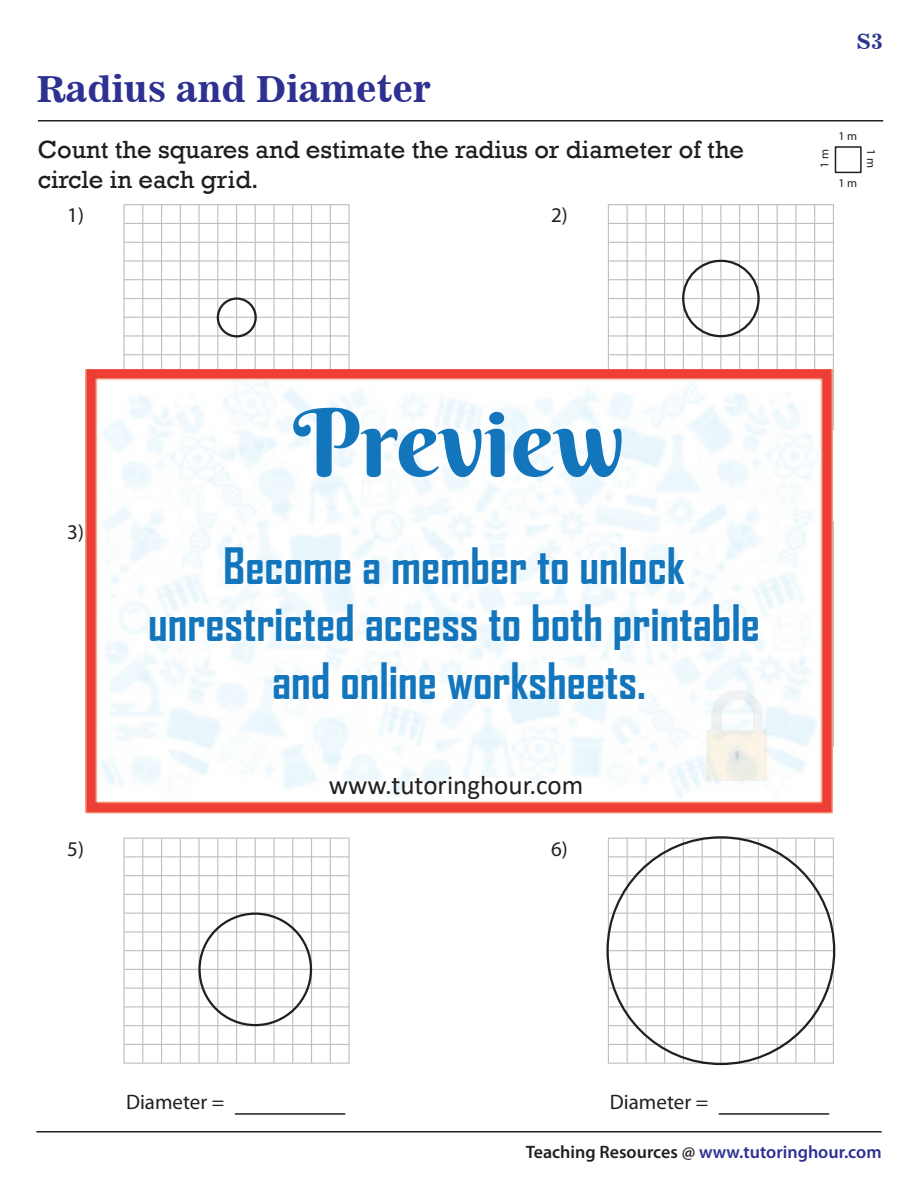
<style>
.page{position:relative;width:918px;height:1188px;background:#fff}
.page>*{position:absolute;margin:0;border:0;box-sizing:border-box;transform-origin:0 0}
.t1{font:94.05px "Berkshire Swash";color:#1375bc}
.t2{font:700 48px/57.6px "Agency FB";color:#1375bc;text-align:center}
.t3{font:36px "News 701 BT Bold A";color:#2e3092}
.t4{font:27px "Calibri";color:#211e1e}
.t5{font:25.5px "Rockwell";color:#211e1e}
.t6{font:21px "Myriad Pro";color:#231f20}
.t7{font:21px "News 701 BT Bold A";color:#2c3590}
.t8{font:600 18px "Myriad Pro";color:#2e3092}
.t9{font:12px "Myriad Pro";color:#231f20}
.s1{color:#231f20}
</style>
<div class="page">
<hr style="left:38px;top:120px;width:845px;height:2px;background:#231f20">
<hr style="left:36px;top:1131px;width:846px;height:2px;background:#231f20">
<div style="left:608px;top:838px;width:226px;height:226px;border:1px solid #bdbec1"></div>
<hr style="left:608px;top:1044px;width:225px;height:1px;background:#bdbec1">
<hr style="left:608px;top:1025px;width:225px;height:1px;background:#bdbec1">
<hr style="left:608px;top:1006px;width:225px;height:1px;background:#bdbec1">
<hr style="left:608px;top:988px;width:225px;height:1px;background:#bdbec1">
<hr style="left:608px;top:969px;width:225px;height:1px;background:#bdbec1">
<hr style="left:608px;top:950px;width:225px;height:1px;background:#bdbec1">
<hr style="left:608px;top:931px;width:225px;height:2px;background:#bdbec1">
<hr style="left:608px;top:913px;width:225px;height:1px;background:#bdbec1">
<hr style="left:608px;top:894px;width:225px;height:1px;background:#bdbec1">
<hr style="left:608px;top:875px;width:225px;height:1px;background:#bdbec1">
<hr style="left:608px;top:856px;width:225px;height:1px;background:#bdbec1">
<hr style="left:814px;top:838px;width:1px;height:225px;background:#bdbec1">
<hr style="left:795px;top:838px;width:1px;height:225px;background:#bdbec1">
<hr style="left:777px;top:838px;width:1px;height:225px;background:#bdbec1">
<hr style="left:758px;top:838px;width:1px;height:225px;background:#bdbec1">
<hr style="left:739px;top:838px;width:1px;height:225px;background:#bdbec1">
<hr style="left:720px;top:838px;width:1px;height:225px;background:#bdbec1">
<hr style="left:702px;top:838px;width:1px;height:225px;background:#bdbec1">
<hr style="left:683px;top:838px;width:1px;height:225px;background:#bdbec1">
<hr style="left:664px;top:838px;width:1px;height:225px;background:#bdbec1">
<hr style="left:645px;top:838px;width:1px;height:225px;background:#bdbec1">
<hr style="left:627px;top:838px;width:1px;height:225px;background:#bdbec1">
<div style="left:123px;top:204px;width:227px;height:226px;border:1px solid #bdbec1"></div>
<hr style="left:124px;top:354px;width:225px;height:1px;background:#bdbec1">
<hr style="left:124px;top:335px;width:225px;height:2px;background:#bdbec1">
<hr style="left:124px;top:317px;width:225px;height:1px;background:#bdbec1">
<hr style="left:124px;top:298px;width:225px;height:1px;background:#bdbec1">
<hr style="left:124px;top:279px;width:225px;height:1px;background:#bdbec1">
<hr style="left:124px;top:260px;width:225px;height:2px;background:#bdbec1">
<hr style="left:124px;top:242px;width:225px;height:1px;background:#bdbec1">
<hr style="left:124px;top:223px;width:225px;height:1px;background:#bdbec1">
<hr style="left:330px;top:205px;width:1px;height:225px;background:#bdbec1">
<hr style="left:311px;top:205px;width:1px;height:225px;background:#bdbec1">
<hr style="left:292px;top:205px;width:1px;height:225px;background:#bdbec1">
<hr style="left:273px;top:205px;width:2px;height:225px;background:#bdbec1">
<hr style="left:255px;top:205px;width:1px;height:225px;background:#bdbec1">
<hr style="left:236px;top:205px;width:1px;height:225px;background:#bdbec1">
<hr style="left:217px;top:205px;width:1px;height:225px;background:#bdbec1">
<hr style="left:198px;top:205px;width:2px;height:225px;background:#bdbec1">
<hr style="left:180px;top:205px;width:1px;height:225px;background:#bdbec1">
<hr style="left:161px;top:205px;width:1px;height:225px;background:#bdbec1">
<hr style="left:142px;top:205px;width:1px;height:225px;background:#bdbec1">
<hr style="left:608px;top:727px;width:225px;height:1px;background:#bdbec1">
<hr style="left:608px;top:708px;width:225px;height:1px;background:#bdbec1">
<hr style="left:608px;top:690px;width:225px;height:1px;background:#bdbec1">
<hr style="left:608px;top:671px;width:225px;height:1px;background:#bdbec1">
<hr style="left:608px;top:652px;width:225px;height:1px;background:#bdbec1">
<hr style="left:608px;top:633px;width:225px;height:2px;background:#bdbec1">
<hr style="left:608px;top:615px;width:225px;height:1px;background:#bdbec1">
<hr style="left:608px;top:596px;width:225px;height:1px;background:#bdbec1">
<hr style="left:608px;top:577px;width:225px;height:1px;background:#bdbec1">
<hr style="left:608px;top:558px;width:225px;height:2px;background:#bdbec1">
<hr style="left:608px;top:540px;width:225px;height:1px;background:#bdbec1">
<div style="left:608px;top:204px;width:226px;height:226px;border:1px solid #bdbec1"></div>
<hr style="left:608px;top:410px;width:225px;height:2px;background:#bdbec1">
<hr style="left:608px;top:392px;width:225px;height:1px;background:#bdbec1">
<hr style="left:608px;top:373px;width:225px;height:1px;background:#bdbec1">
<hr style="left:608px;top:354px;width:225px;height:1px;background:#bdbec1">
<hr style="left:608px;top:335px;width:225px;height:2px;background:#bdbec1">
<hr style="left:608px;top:317px;width:225px;height:1px;background:#bdbec1">
<hr style="left:608px;top:298px;width:225px;height:1px;background:#bdbec1">
<hr style="left:608px;top:279px;width:225px;height:1px;background:#bdbec1">
<hr style="left:608px;top:260px;width:225px;height:2px;background:#bdbec1">
<hr style="left:608px;top:242px;width:225px;height:1px;background:#bdbec1">
<hr style="left:608px;top:223px;width:225px;height:1px;background:#bdbec1">
<hr style="left:814px;top:205px;width:1px;height:225px;background:#bdbec1">
<hr style="left:795px;top:205px;width:1px;height:225px;background:#bdbec1">
<hr style="left:777px;top:205px;width:1px;height:225px;background:#bdbec1">
<hr style="left:758px;top:205px;width:1px;height:225px;background:#bdbec1">
<hr style="left:739px;top:205px;width:1px;height:225px;background:#bdbec1">
<hr style="left:720px;top:205px;width:1px;height:225px;background:#bdbec1">
<hr style="left:702px;top:205px;width:1px;height:225px;background:#bdbec1">
<hr style="left:683px;top:205px;width:1px;height:225px;background:#bdbec1">
<hr style="left:664px;top:205px;width:1px;height:225px;background:#bdbec1">
<hr style="left:645px;top:205px;width:1px;height:225px;background:#bdbec1">
<hr style="left:627px;top:205px;width:1px;height:225px;background:#bdbec1">
<hr style="left:719px;top:1113px;width:110px;height:2px;background:#231f20">
<div style="left:217px;top:297px;width:40px;height:40px;border:2px solid #231f20;border-radius:50%"></div>
<div style="left:682px;top:260px;width:78px;height:77px;border:2px solid #231f20;border-radius:50%"></div>
<div style="left:123px;top:838px;width:227px;height:226px;border:1px solid #bdbec1"></div>
<hr style="left:124px;top:1044px;width:225px;height:1px;background:#bdbec1">
<hr style="left:124px;top:1025px;width:225px;height:1px;background:#bdbec1">
<hr style="left:124px;top:1006px;width:225px;height:1px;background:#bdbec1">
<hr style="left:124px;top:988px;width:225px;height:1px;background:#bdbec1">
<hr style="left:124px;top:969px;width:225px;height:1px;background:#bdbec1">
<hr style="left:124px;top:950px;width:225px;height:1px;background:#bdbec1">
<hr style="left:124px;top:931px;width:225px;height:1px;background:#bdbec1">
<hr style="left:124px;top:913px;width:225px;height:1px;background:#bdbec1">
<hr style="left:124px;top:894px;width:225px;height:1px;background:#bdbec1">
<hr style="left:124px;top:875px;width:225px;height:1px;background:#bdbec1">
<hr style="left:124px;top:856px;width:225px;height:1px;background:#bdbec1">
<hr style="left:330px;top:838px;width:1px;height:225px;background:#bdbec1">
<hr style="left:311px;top:838px;width:1px;height:225px;background:#bdbec1">
<hr style="left:292px;top:838px;width:1px;height:225px;background:#bdbec1">
<hr style="left:273px;top:838px;width:2px;height:225px;background:#bdbec1">
<hr style="left:255px;top:838px;width:1px;height:225px;background:#bdbec1">
<hr style="left:236px;top:838px;width:1px;height:225px;background:#bdbec1">
<hr style="left:217px;top:838px;width:1px;height:225px;background:#bdbec1">
<hr style="left:198px;top:838px;width:2px;height:225px;background:#bdbec1">
<hr style="left:180px;top:838px;width:1px;height:225px;background:#bdbec1">
<hr style="left:161px;top:838px;width:1px;height:225px;background:#bdbec1">
<hr style="left:142px;top:838px;width:1px;height:225px;background:#bdbec1">
<hr style="left:235px;top:1113px;width:110px;height:2px;background:#231f20">
<div style="left:198px;top:913px;width:114px;height:113px;border:2px solid #231f20;border-radius:50%"></div>
<div style="left:835px;top:146px;width:27px;height:27px;border:1px solid #231f20"></div>
<img style="left:86px;top:369px;width:746px;height:444px">
<p class="t3" style="left:36px;top:74px;width:396px">Radius and Diameter</p>
<p class="t7" style="left:856px;top:33px;width:28px">S3</p>
<p class="t9" style="left:838px;top:132px;width:20px">1 m</p>
<p class="t9" style="left:838px;top:178px;width:20px">1 m</p>
<p class="t5" style="left:38px;top:140px;width:708px">Count the squares and estimate the radius or diameter of the</p>
<p class="t9" style="left:876px;top:149px;width:20px;rotate:90deg">1 m</p>
<p class="t5" style="left:38px;top:170px;width:222px">circle in each grid.</p>
<p class="t9" style="left:820px;top:168px;width:20px;rotate:-90deg">1 m</p>
<p class="t6" style="left:67px;top:207px;width:18px">1)</p>
<p class="t6" style="left:551px;top:207px;width:18px">2)</p>
<p class="t6" style="left:67px;top:524px;width:18px">3)</p>
<h1 class="t1" style="left:293px;top:389px;width:333px">Preview</h1>
<p class="t2" style="left:148px;top:540px;width:613px">Become a member to unlock unrestricted access to both printable and online worksheets.</p>
<p class="t4" style="left:329px;top:776px;width:256px">www.tutoringhour.com</p>
<p class="t6" style="left:67px;top:841px;width:18px">5)</p>
<p class="t6" style="left:551px;top:841px;width:18px">6)</p>
<p class="t6" style="left:126px;top:1094px;width:100px">Diameter =</p>
<p class="t6" style="left:610px;top:1094px;width:100px">Diameter =</p>
<p class="t8" style="left:526px;top:1145px;width:357px"><span class="s1">Teaching Resources @</span> www.tutoringhour.com</p>
</div>
